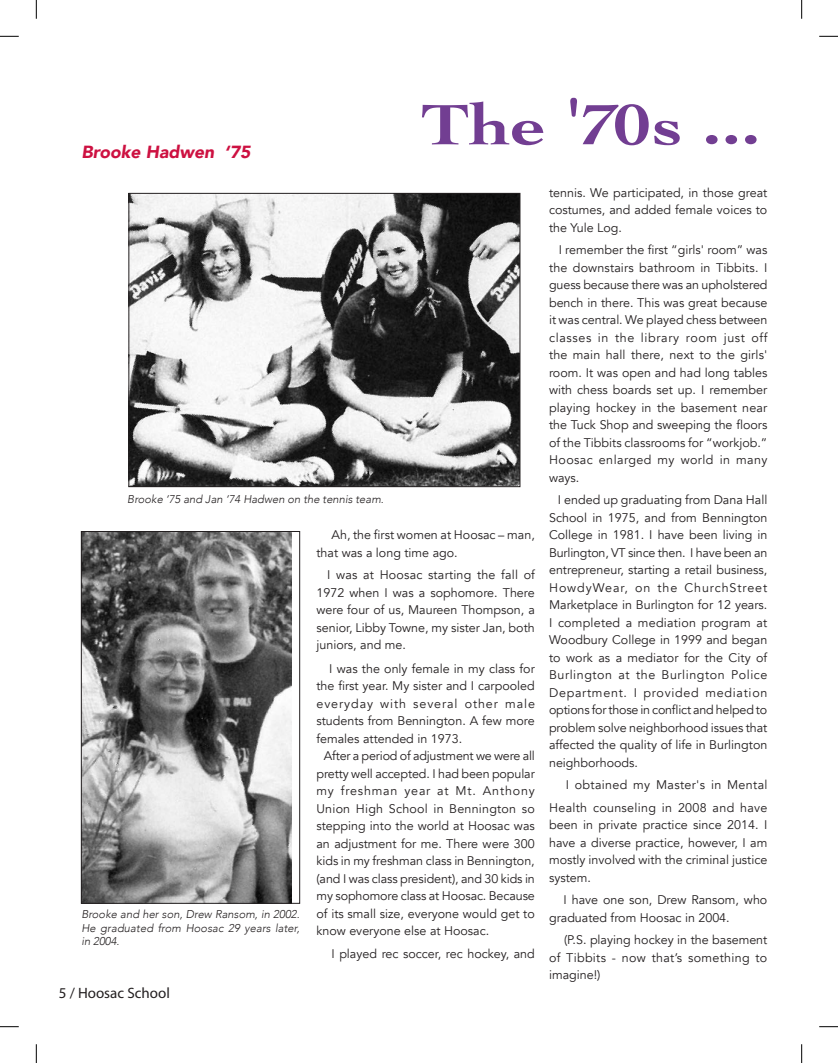
<style>
.page{position:relative;width:838px;height:1063px;background:#fff}
.page>*{position:absolute;margin:0;border:0;box-sizing:border-box;transform-origin:0 0}
.t1{font:700 60px "Cochin";color:#723e92;scale:1.25 1}
.t2{font:italic 900 17.5px "Avenir";color:#cd1141}
.t3{font:15px "Myriad Pro";color:#231f20}
.t4{font:12.5px/17.5px "Avenir";color:#231f20;text-align:justify}
.t5{font:12.5px/22.5px "Avenir";letter-spacing:.025em;color:#231f20;text-align:right}
.t6{font:12.5px "Avenir";letter-spacing:.02em;color:#231f20}
.t7{font:12.5px "Avenir";letter-spacing:.075em;color:#231f20}
.t8{font:12.5px "Avenir";letter-spacing:.065em;color:#231f20}
.t9{font:italic 300 11.25px/13.5px "Avenir";color:#231f20;text-align:justify}
</style>
<div class="page">
<img style="left:83px;top:533px;width:208px;height:368px">
<div style="left:81px;top:531px;width:219px;height:372px;border:1px solid #231f20"></div>
<img style="left:131px;top:195px;width:387px;height:290px">
<div style="left:129px;top:193px;width:391px;height:294px;border:1px solid #231f20"></div>
<svg style="left:0;top:36px;width:19px;height:1px"></svg>
<svg style="left:819px;top:36px;width:19px;height:1px"></svg>
<svg style="left:0;top:1026px;width:19px;height:1px"></svg>
<svg style="left:819px;top:1026px;width:19px;height:1px"></svg>
<svg style="left:36px;top:0;width:1px;height:19px"></svg>
<svg style="left:36px;top:1044px;width:1px;height:19px"></svg>
<svg style="left:801px;top:0;width:1px;height:19px"></svg>
<svg style="left:801px;top:1044px;width:1px;height:19px"></svg>
<h2 class="t2" style="left:81px;top:137px;width:171px">Brooke Hadwen ‘75</h2>
<h1 class="t1" style="left:421px;top:84px;width:274px">The '70s ...</h1>
<p class="t9" style="left:127px;top:492px;width:258px">Brooke ‘75 and Jan ‘74 Hadwen on the tennis team.</p>
<p class="t9" style="left:81px;top:907px;width:220px">Brooke and her son, Drew Ransom, in 2002.<br>He graduated from Hoosac 29 years later, in 2004.</p>
<p class="t3" style="left:59px;top:983px;width:113px">5 / Hoosac School</p>
<p class="t4" style="left:316px;top:526px;width:220px;text-indent:15px">Ah, the first women at Hoosac – man, that was a long time ago.</p>
<p class="t4" style="left:316px;top:566px;width:220px;text-indent:11px">I was at Hoosac starting the fall of 1972 when I was a sophomore. There were four of us, Maureen Thompson, a senior, Libby Towne, my sister Jan, both juniors, and me.</p>
<p class="t4" style="left:329px;top:660px;width:207px">I was the only female in my class for</p>
<p class="t4" style="left:316px;top:677px;width:220px">the first year. My sister and I carpooled</p>
<p class="t7" style="left:316px;top:696px;width:220px">everyday with several other male</p>
<p class="t4" style="left:316px;top:712px;width:220px">students from Bennington. A few more</p>
<p class="t4" style="left:316px;top:730px;width:147px">females attended in 1973.</p>
<p class="t4" style="left:324px;top:747px;width:212px">After a period of adjustment we were all</p>
<p class="t4" style="left:316px;top:765px;width:220px">pretty well accepted. I had been popular</p>
<p class="t8" style="left:316px;top:783px;width:220px">my freshman year at Mt. Anthony</p>
<p class="t6" style="left:316px;top:801px;width:220px">Union High School in Bennington so</p>
<p class="t4" style="left:316px;top:817px;width:220px">stepping into the world at Hoosac was</p>
<p class="t4" style="left:316px;top:835px;width:220px">an adjustment for me. There were 300</p>
<p class="t4" style="left:316px;top:852px;width:220px">kids in my freshman class in Bennington,</p>
<p class="t4" style="left:316px;top:870px;width:220px">(and I was class president), and 30 kids in</p>
<p class="t4" style="left:316px;top:887px;width:220px">my sophomore class at Hoosac. Because</p>
<p class="t4" style="left:316px;top:905px;width:220px">of its small size, everyone would get to</p>
<p class="t4" style="left:316px;top:922px;width:174px">know everyone else at Hoosac.</p>
<p class="t4" style="left:331px;top:945px;width:205px">I played rec soccer, rec hockey, and</p>
<p class="t4" style="left:549px;top:184px;width:220px">tennis. We participated, in those great costumes, and added female voices to the Yule Log.</p>
<p class="t4" style="left:549px;top:241px;width:220px;text-indent:10px">I remember the first “girls' room” was the downstairs bathroom in Tibbits. I guess because there was an upholstered bench in there. This was great because it was central. We played chess between classes in the library room just off the main hall there, next to the girls' room. It was open and had long tables with chess boards set up. I remember playing hockey in the basement near the Tuck Shop and sweeping the floors of the Tibbits classrooms for “workjob.” Hoosac enlarged my world in many ways.</p>
<p class="t4" style="left:549px;top:491px;width:220px;text-indent:9px">I ended up graduating from Dana Hall School in 1975, and from Bennington College in 1981. I have been living in Burlington, VT since then. I have been an entrepreneur, starting a retail business, HowdyWear, on the ChurchStreet Marketplace in Burlington for 12 years.<br>I completed a mediation program at Woodbury College in 1999 and began to work as a mediator for the City of Burlington at the Burlington Police Department. I provided mediation options for those in conflict and helped to problem solve neighborhood issues that affected the quality of life in Burlington neighborhoods.</p>
<p class="t5" style="left:549px;top:774px;width:220px">I obtained my Master's in Mental<br>Health counseling in 2008 and have</p>
<p class="t4" style="left:549px;top:816px;width:220px">been in private practice since 2014. I have a diverse practice, however, I am mostly involved with the criminal justice system.</p>
<p class="t4" style="left:549px;top:891px;width:220px;text-indent:15px">I have one son, Drew Ransom, who graduated from Hoosac in 2004.</p>
<p class="t4" style="left:549px;top:931px;width:220px;text-indent:15px">(P.S. playing hockey in the basement of Tibbits - now that’s something to imagine!)</p>
</div>
